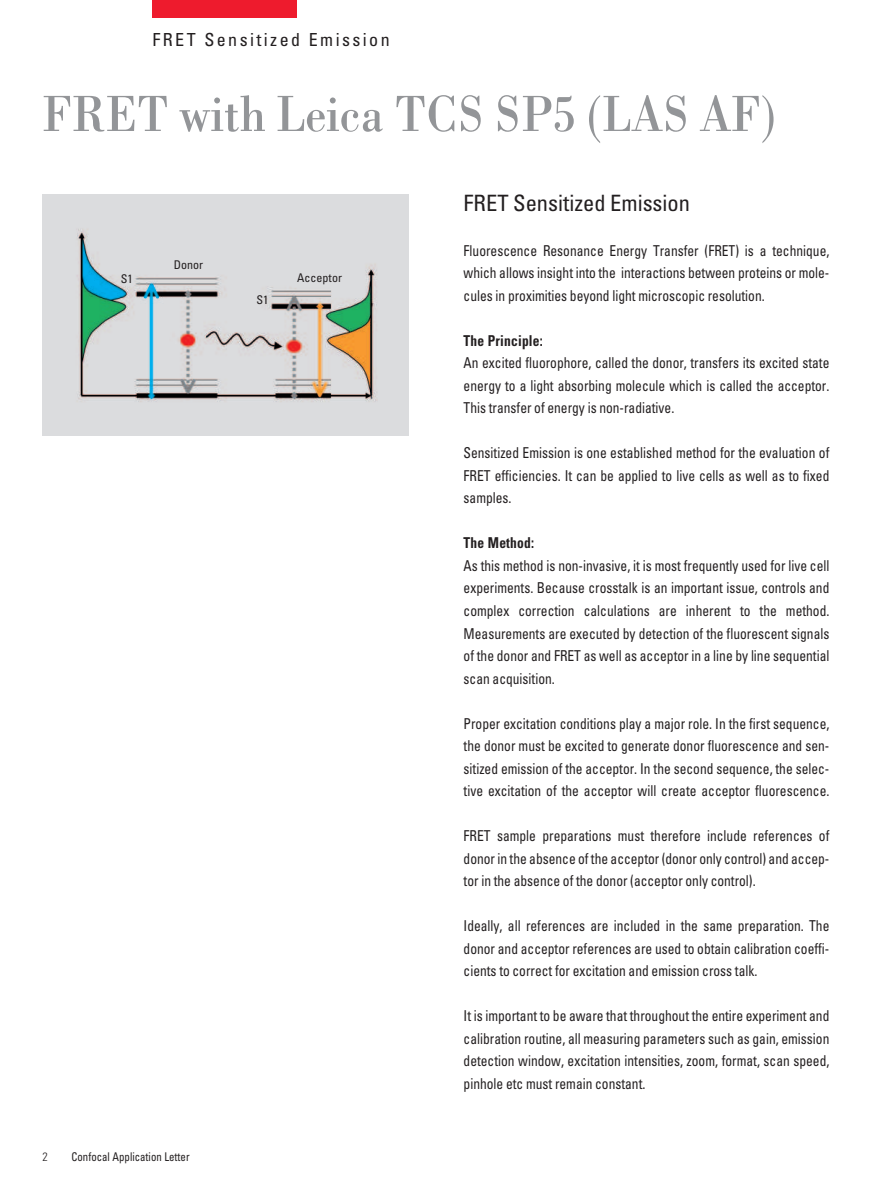
<style>
.page{position:relative;width:872px;height:1191px;background:#fff}
.page>*{position:absolute;margin:0;border:0;box-sizing:border-box;transform-origin:0 0}
.t1{font:52.5px "Leicana";color:#939598}
.t2{font:condensed 22.5px "Univers";color:#231f20}
.t3{font:condensed 18px "Univers";letter-spacing:.135em;color:#231f20}
.t4{font:condensed 15px/22.5px "Univers";color:#231f20;text-align:justify;scale:.9 1}
.t5{font:700 condensed 15px "Univers";letter-spacing:.015em;color:#231f20;scale:.9 1}
.t6{font:condensed 12px "Univers";color:#231f20;scale:.9 1}
.t7{font:condensed 12px "Univers";color:#231f20}
.t8{font:300 condensed 12px "Univers";color:#231f20}
</style>
<div class="page">
<div style="left:152px;top:0;width:145px;height:18px;background:#ee1b2d"></div>
<img style="left:43px;top:194px;width:365px;height:241px">
<p class="t3" style="left:152px;top:32px;width:239px">FRET Sensitized Emission</p>
<h1 class="t1" style="left:43px;top:92px;width:735px">FRET with Leica TCS SP5 (LAS AF)</h1>
<p class="t7" style="left:174px;top:260px;width:31px">Donor</p>
<p class="t7" style="left:121px;top:274px;width:13px">S1</p>
<p class="t7" style="left:297px;top:273px;width:46px">Acceptor</p>
<p class="t7" style="left:256px;top:295px;width:13px">S1</p>
<p class="t8" style="left:43px;top:1149px;width:7px">2</p>
<p class="t6" style="left:72px;top:1151px;width:133px">Confocal Application Letter</p>
<h2 class="t2" style="left:463px;top:194px;width:228px">FRET Sensitized Emission</h2>
<p class="t4" style="left:463px;top:240px;width:408px">Fluorescence Resonance Energy Transfer (FRET) is a technique, which allows insight into the interactions between proteins or mole&shy;cules in proximities beyond light microscopic resolution.</p>
<p class="t5" style="left:463px;top:334px;width:89px">The Principle:</p>
<p class="t4" style="left:463px;top:353px;width:408px">An excited fluorophore, called the donor, transfers its excited state energy to a light absorbing molecule which is called the acceptor.<br>This transfer of energy is non-radiative.</p>
<p class="t4" style="left:463px;top:443px;width:408px">Sensitized Emission is one established method for the evaluation of FRET efficiencies. It can be applied to live cells as well as to fixed samples.</p>
<p class="t5" style="left:463px;top:537px;width:80px">The Method:</p>
<p class="t4" style="left:463px;top:555px;width:408px">As this method is non-invasive, it is most frequently used for live cell experiments. Because crosstalk is an important issue, controls and complex correction calculations are inherent to the method.<br>Measurements are executed by detection of the fluorescent signals of the donor and FRET as well as acceptor in a line by line sequential scan acquisition.</p>
<p class="t4" style="left:463px;top:713px;width:408px">Proper excitation conditions play a major role. In the first sequence, the donor must be excited to generate donor fluorescence and sen&shy;sitized emission of the acceptor. In the second sequence, the selec&shy;tive excitation of the acceptor will create acceptor fluorescence.</p>
<p class="t4" style="left:463px;top:825px;width:408px">FRET sample preparations must therefore include references of donor in the absence of the acceptor (donor only control) and accep&shy;tor in the absence of the donor (acceptor only control).</p>
<p class="t4" style="left:463px;top:915px;width:408px">Ideally, all references are included in the same preparation. The donor and acceptor references are used to obtain calibration coeffi&shy;cients to correct for excitation and emission cross talk.</p>
<p class="t4" style="left:463px;top:1005px;width:408px">It is important to be aware that throughout the entire experiment and calibration routine, all measuring parameters such as gain, emission detection window, excitation intensities, zoom, format, scan speed, pinhole etc must remain constant.</p>
</div>
